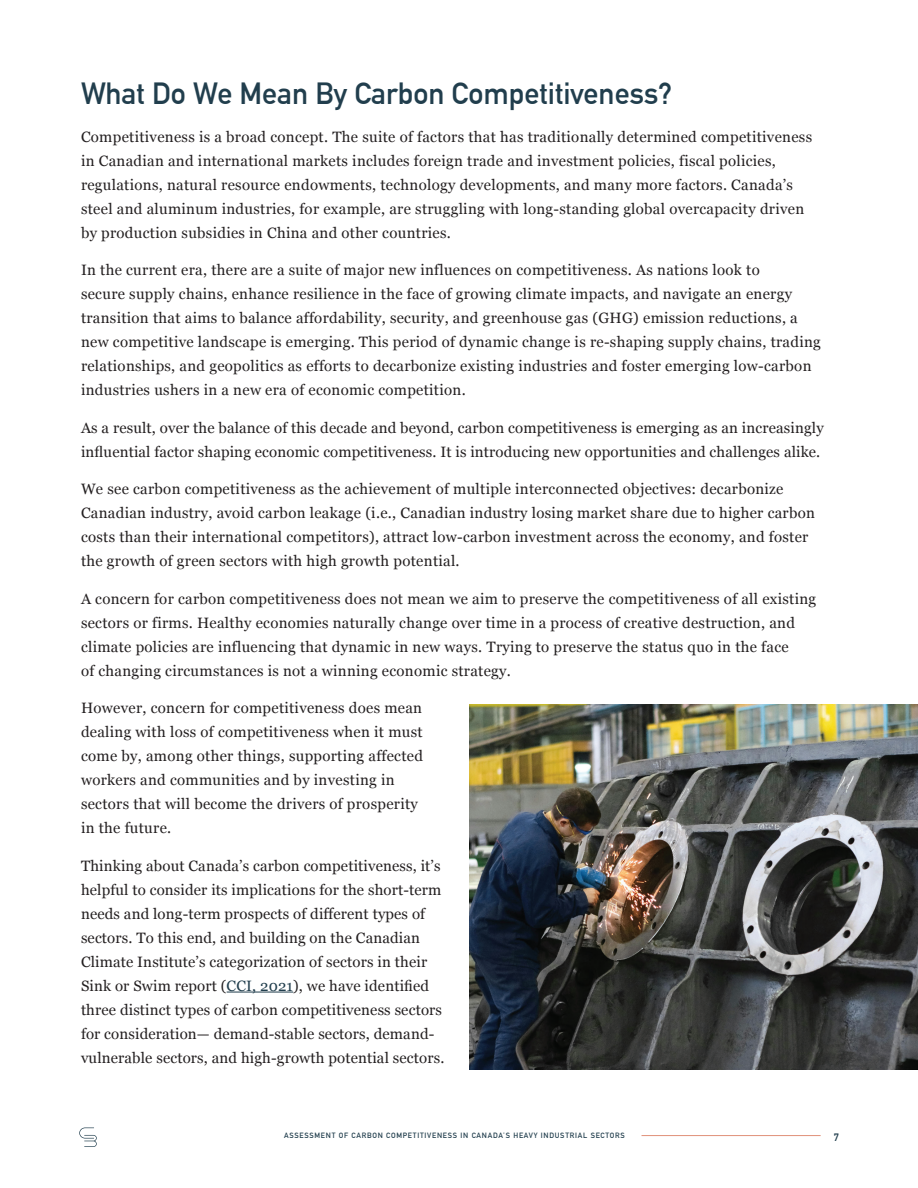
<style>
.page{position:relative;width:918px;height:1188px;background:#fff}
.page>*{position:absolute;margin:0;border:0;box-sizing:border-box;transform-origin:0 0}
.t1{font:700 30px "DIN Alternate";color:#213e4d}
.t2{font:15px/24px "Georgia";letter-spacing:.02em;color:#231f20}
.t3{font:700 10.5px "DIN Alternate";color:#213e4d}
.t4{font:700 7.5px "DIN Alternate";letter-spacing:.1em;color:#213e4d}
.s1{color:#213e4d}
</style>
<div class="page">
<svg style="left:79px;top:1128px;width:18px;height:19px"></svg>
<hr style="left:642px;top:1135px;width:179px;height:1px;background:#e09179">
<hr style="left:227px;top:992px;width:66px;height:1px;background:#213e4d">
<img style="left:470px;top:704px;width:448px;height:365px">
<h1 class="t1" style="left:81px;top:71px;width:593px">What Do We Mean By Carbon Competitiveness?</h1>
<p class="t2" style="left:81px;top:124px;width:733px">Competitiveness is a broad concept. The suite of factors that has traditionally determined competitiveness in Canadian and international markets includes foreign trade and investment policies, fiscal policies, regulations, natural resource endowments, technology developments, and many more factors. Canada’s steel and aluminum industries, for example, are struggling with long-standing global overcapacity driven by production subsidies in China and other countries.</p>
<p class="t2" style="left:81px;top:257px;width:741px">In the current era, there are a suite of major new influences on competitiveness. As nations look to<br>secure supply chains, enhance resilience in the face of growing climate impacts, and navigate an energy transition that aims to balance affordability, security, and greenhouse gas (GHG) emission reductions, a new competitive landscape is emerging. This period of dynamic change is re-shaping supply chains, trading relationships, and geopolitics as efforts to decarbonize existing industries and foster emerging low-carbon industries ushers in a new era of economic competition.</p>
<p class="t2" style="left:81px;top:415px;width:744px">As a result, over the balance of this decade and beyond, carbon competitiveness is emerging as an increasingly influential factor shaping economic competitiveness. It is introducing new opportunities and challenges alike.</p>
<p class="t2" style="left:81px;top:476px;width:736px">We see carbon competitiveness as the achievement of multiple interconnected objectives: decarbonize Canadian industry, avoid carbon leakage (i.e., Canadian industry losing market share due to higher carbon costs than their international competitors), attract low-carbon investment across the economy, and foster the growth of green sectors with high growth potential.</p>
<p class="t2" style="left:81px;top:586px;width:737px">A concern for carbon competitiveness does not mean we aim to preserve the competitiveness of all existing sectors or firms. Healthy economies naturally change over time in a process of creative destruction, and climate policies are influencing that dynamic in new ways. Trying to preserve the status quo in the face<br>of changing circumstances is not a winning economic strategy.</p>
<p class="t2" style="left:81px;top:695px;width:343px">However, concern for competitiveness does mean dealing with loss of competitiveness when it must come by, among other things, supporting affected workers and communities and by investing in sectors that will become the drivers of prosperity in the future.</p>
<p class="t2" style="left:81px;top:853px;width:365px">Thinking about Canada’s carbon competitiveness, it’s helpful to consider its implications for the short-term needs and long-term prospects of different types of sectors. To this end, and building on the Canadian Climate Institute’s categorization of sectors in their Sink or Swim report (<span class="s1">CCI, 2021</span>), we have identified three distinct types of carbon competitiveness sectors for consideration— demand-stable sectors, demand&shy;vulnerable sectors, and high-growth potential sectors.</p>
<p class="t4" style="left:284px;top:1129px;width:342px">ASSESSMENT OF CARBON COMPETITIVENESS IN CANADA’S HEAVY INDUSTRIAL SECTORS</p>
<p class="t3" style="left:834px;top:1129px;width:7px">7</p>
</div>
